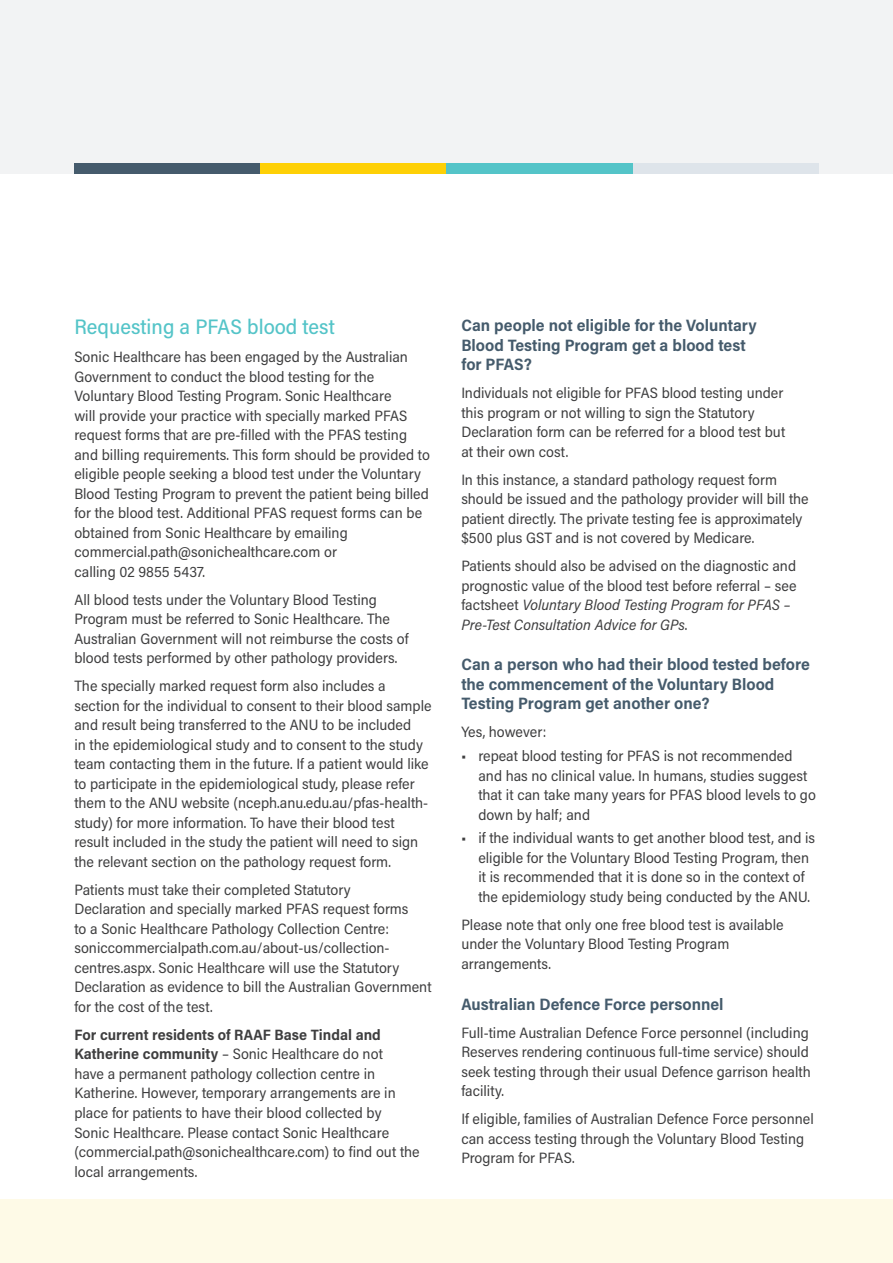
<style>
.page{position:relative;width:893px;height:1263px;background:#fff}
.page>*{position:absolute;margin:0;border:0;box-sizing:border-box;transform-origin:0 0}
.H2{font:500 21px "Acumin Pro Semi Cond";color:#54c4c8}
.H3{font:700 16.5px/19.5px "Acumin Pro Semi Cond";color:#455b6c}
.body{font:15px/19.5px "Acumin Pro Semi Cond";color:#3e3e3f}
.s1{font-weight:700}
.s2{font-style:italic}
</style>
<div class="page">
<div style="left:0;top:1199px;width:893px;height:64px;background:#fefae7"></div>
<div style="left:0;top:0;width:893px;height:174px;background:#f2f3f4"></div>
<div style="left:74px;top:163px;width:186px;height:11px;background:#455b6c"></div>
<div style="left:260px;top:163px;width:186px;height:11px;background:#fed006"></div>
<div style="left:632px;top:163px;width:187px;height:11px;background:#dee4ea"></div>
<div style="left:446px;top:163px;width:186px;height:11px;background:#54c4c8"></div>
<p class="H2" style="left:74px;top:312px;width:262px">Requesting a PFAS blood test</p>
<h1 class="body" style="left:74px;top:347px;width:357px">Sonic Healthcare has been engaged by the Australian Government to conduct the blood testing for the Voluntary Blood Testing Program. Sonic Healthcare<br>will provide your practice with specially marked PFAS request forms that are pre-filled with the PFAS testing and billing requirements. This form should be provided to eligible people seeking a blood test under the Voluntary Blood Testing Program to prevent the patient being billed for the blood test. Additional PFAS request forms can be obtained from Sonic Healthcare by emailing commercial.path@sonichealthcare.com or<br>calling 02 9855 5437.</h1>
<h1 class="body" style="left:74px;top:589px;width:335px">All blood tests under the Voluntary Blood Testing Program must be referred to Sonic Healthcare. The Australian Government will not reimburse the costs of blood tests performed by other pathology providers.</h1>
<h1 class="body" style="left:74px;top:676px;width:359px">The specially marked request form also includes a section for the individual to consent to their blood sample and result being transferred to the ANU to be included<br>in the epidemiological study and to consent to the study team contacting them in the future. If a patient would like to participate in the epidemiological study, please refer them to the ANU website (nceph.anu.edu.au/pfas-health&shy;study) for more information. To have their blood test result included in the study the patient will need to sign the relevant section on the pathology request form.</h1>
<h1 class="body" style="left:74px;top:879px;width:359px">Patients must take their completed Statutory<br>Declaration and specially marked PFAS request forms<br>to a Sonic Healthcare Pathology Collection Centre: soniccommercialpath.com.au/about-us/collection&shy;centres.aspx. Sonic Healthcare will use the Statutory Declaration as evidence to bill the Australian Government for the cost of the test.</h1>
<h1 class="body" style="left:74px;top:1024px;width:347px"><span class="s1">For current residents of RAAF Base Tindal and Katherine community</span> – Sonic Healthcare do not<br>have a permanent pathology collection centre in Katherine. However, temporary arrangements are in place for patients to have their blood collected by Sonic Healthcare. Please contact Sonic Healthcare (commercial.path@sonichealthcare.com) to find out the local arrangements.</h1>
<h2 class="H3" style="left:461px;top:315px;width:297px">Can people not eligible for the Voluntary<br>Blood Testing Program get a blood test for PFAS?</h2>
<h1 class="body" style="left:461px;top:382px;width:325px">Individuals not eligible for PFAS blood testing under this program or not willing to sign the Statutory Declaration form can be referred for a blood test but at their own cost.</h1>
<h1 class="body" style="left:461px;top:469px;width:349px">In this instance, a standard pathology request form should be issued and the pathology provider will bill the patient directly. The private testing fee is approximately $500 plus GST and is not covered by Medicare.</h1>
<h1 class="body" style="left:461px;top:555px;width:337px">Patients should also be advised on the diagnostic and prognostic value of the blood test before referral – see factsheet <span class="s2">Voluntary Blood Testing Program for PFAS – Pre-Test Consultation Advice for GPs</span>.</h1>
<h2 class="H3" style="left:461px;top:654px;width:350px">Can a person who had their blood tested before the commencement of the Voluntary Blood<br>Testing Program get another one?</h2>
<h1 class="body" style="left:461px;top:722px;width:86px">Yes, however:</h1>
<p class="body" style="left:478px;top:745px;width:339px;text-indent:-17px"><span class="s1">•</span> repeat blood testing for PFAS is not recommended and has no clinical value. In humans, studies suggest that it can take many years for PFAS blood levels to go down by half; and</p>
<p class="body" style="left:478px;top:828px;width:338px;text-indent:-17px"><span class="s1">•</span> if the individual wants to get another blood test, and is eligible for the Voluntary Blood Testing Program, then it is recommended that it is done so in the context of the epidemiology study being conducted by the ANU.</p>
<h1 class="body" style="left:461px;top:914px;width:324px">Please note that only one free blood test is available under the Voluntary Blood Testing Program arrangements.</h1>
<h2 class="H3" style="left:461px;top:993px;width:264px">Australian Defence Force personnel</h2>
<h1 class="body" style="left:461px;top:1022px;width:351px">Full-time Australian Defence Force personnel (including Reserves rendering continuous full-time service) should seek testing through their usual Defence garrison health facility.</h1>
<h1 class="body" style="left:461px;top:1108px;width:354px">If eligible, families of Australian Defence Force personnel can access testing through the Voluntary Blood Testing<br>Program for PFAS.</h1>
</div>
